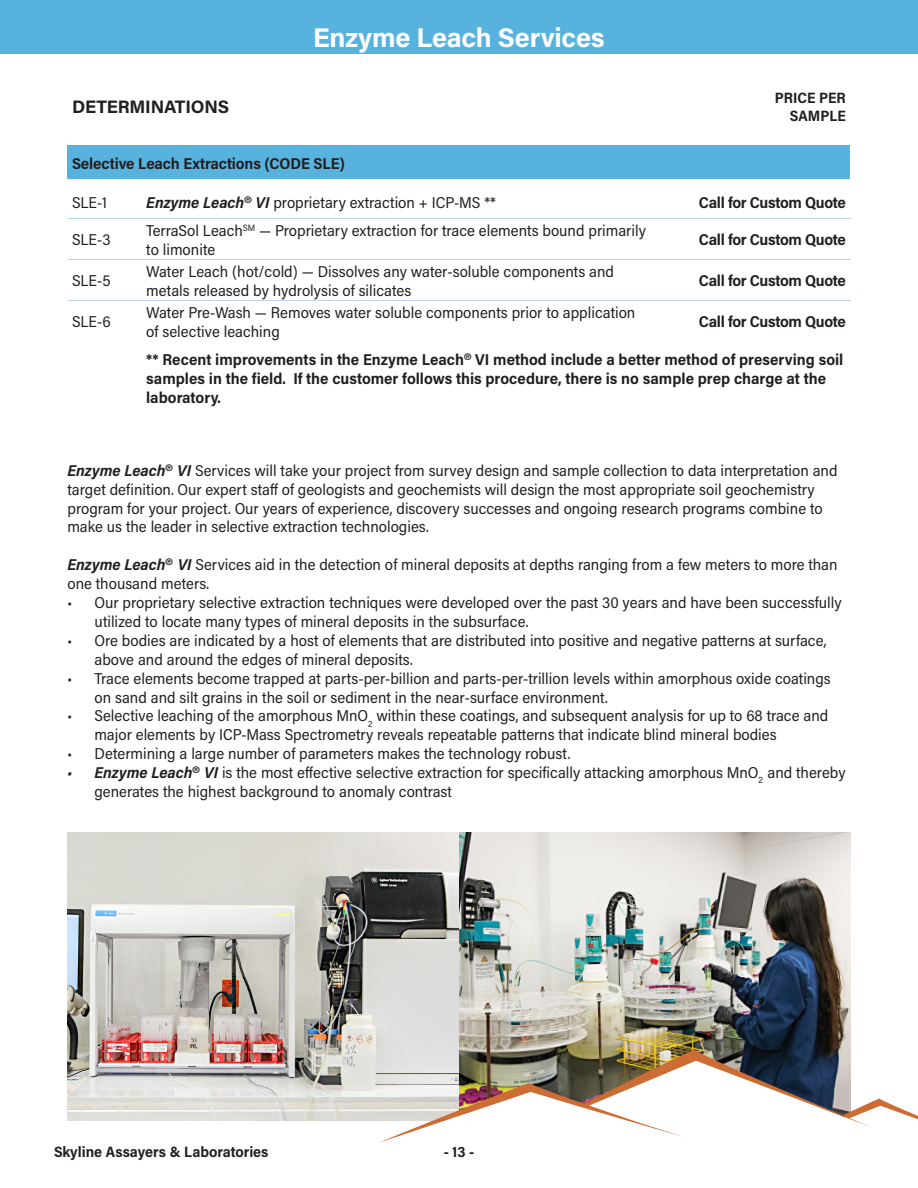
<style>
.page{position:relative;width:918px;height:1188px;background:#fff}
.page>*{position:absolute;margin:0;border:0;box-sizing:border-box;transform-origin:0 0}
.Chapter_Header{font:700 27px "Acumin Pro";letter-spacing:-.01em;color:#fff}
.Header_1{font:700 18px "Acumin Pro";letter-spacing:-.01em;color:#231f20}
.Body_-_Left{font:15.75px/18.9px "Acumin Pro Semi Cond";color:#231f20}
.Body_-_Left-2{font:700 15.75px/18.9px "Acumin Pro Semi Cond";color:#231f20}
.Body_-_Right_BOLD{font:700 15.75px "Acumin Pro Semi Cond";letter-spacing:-.02em;color:#231f20}
.Header_2{font:700 15.75px "Acumin Pro Semi Cond";letter-spacing:-.01em;color:#231f20}
.t1{font:700 15px/18px "Acumin Pro Semi Cond";color:#231f20;text-align:right}
.s1{font-weight:700;font-style:italic}
</style>
<div class="page">
<div style="left:0;top:0;width:918px;height:54px;background:#58b2de"></div>
<img style="left:68px;top:833px;width:391px;height:287px">
<img style="left:459px;top:833px;width:391px;height:217px">
<svg style="left:378px;top:1050px;width:540px;height:93px"></svg>
<div style="left:68px;top:145px;width:782px;height:34px;background:#58b2de"></div>
<hr style="left:68px;top:218px;width:74px;height:1px;background:#b7d1e9">
<hr style="left:142px;top:218px;width:514px;height:1px;background:#b7d1e9">
<hr style="left:656px;top:218px;width:194px;height:1px;background:#b7d1e9">
<hr style="left:68px;top:259px;width:74px;height:1px;background:#b7d1e9">
<hr style="left:142px;top:259px;width:514px;height:1px;background:#b7d1e9">
<hr style="left:656px;top:259px;width:194px;height:1px;background:#b7d1e9">
<hr style="left:68px;top:300px;width:74px;height:1px;background:#b7d1e9">
<hr style="left:142px;top:300px;width:514px;height:1px;background:#b7d1e9">
<hr style="left:656px;top:300px;width:194px;height:1px;background:#b7d1e9">
<p class="Chapter_Header" style="left:313px;top:18px;width:293px">Enzyme Leach Services</p>
<p class="Header_1" style="left:72px;top:95px;width:159px">DETERMINATIONS</p>
<p class="t1" style="left:775px;top:88px;width:73px">PRICE PER<br>SAMPLE</p>
<p class="Header_2" style="left:72px;top:152px;width:275px">Selective Leach Extractions (CODE SLE)</p>
<p class="Body_-_Left" style="left:72px;top:193px;width:37px">SLE-1</p>
<p class="Body_-_Left" style="left:146px;top:193px;width:351px"><span class="s1">Enzyme Leach</span><sup>®</sup> <span class="s1">VI</span> proprietary extraction + ICP-MS **</p>
<p class="Body_-_Right_BOLD" style="left:699px;top:192px;width:149px">Call for Custom Quote</p>
<p class="Body_-_Left" style="left:72px;top:230px;width:40px">SLE-3</p>
<p class="Body_-_Left" style="left:146px;top:220px;width:501px">TerraSol Leach<sup>SM</sup> — Proprietary extraction for trace elements bound primarily to limonite</p>
<p class="Body_-_Right_BOLD" style="left:699px;top:229px;width:149px">Call for Custom Quote</p>
<p class="Body_-_Left" style="left:72px;top:271px;width:40px">SLE-5</p>
<p class="Body_-_Left" style="left:146px;top:261px;width:469px">Water Leach (hot/cold) — Dissolves any water-soluble components and metals released by hydrolysis of silicates</p>
<p class="Body_-_Right_BOLD" style="left:699px;top:270px;width:149px">Call for Custom Quote</p>
<p class="Body_-_Left" style="left:72px;top:312px;width:40px">SLE-6</p>
<p class="Body_-_Left" style="left:146px;top:302px;width:491px">Water Pre-Wash — Removes water soluble components prior to application of selective leaching</p>
<p class="Body_-_Right_BOLD" style="left:699px;top:311px;width:149px">Call for Custom Quote</p>
<p class="Body_-_Left-2" style="left:146px;top:350px;width:699px">** Recent improvements in the Enzyme Leach<sup>®</sup> VI method include a better method of preserving soil samples in the field. If the customer follows this procedure, there is no sample prep charge at the laboratory.</p>
<p class="Body_-_Left" style="left:68px;top:460px;width:772px"><span class="s1">Enzyme Leach</span><sup>®</sup> <span class="s1">VI</span> Services will take your project from survey design and sample collection to data interpretation and target definition. Our expert staff of geologists and geochemists will design the most appropriate soil geochemistry program for your project. Our years of experience, discovery successes and ongoing research programs combine to make us the leader in selective extraction technologies.</p>
<p class="Body_-_Left" style="left:68px;top:555px;width:772px"><span class="s1">Enzyme Leach</span><sup>®</sup> <span class="s1">VI</span> Services aid in the detection of mineral deposits at depths ranging from a few meters to more than one thousand meters.</p>
<p class="Body_-_Left" style="left:94px;top:592px;width:749px;text-indent:-27px">• Our proprietary selective extraction techniques were developed over the past 30 years and have been successfully utilized to locate many types of mineral deposits in the subsurface.</p>
<p class="Body_-_Left" style="left:94px;top:630px;width:734px;text-indent:-27px">• Ore bodies are indicated by a host of elements that are distributed into positive and negative patterns at surface, above and around the edges of mineral deposits.</p>
<p class="Body_-_Left" style="left:94px;top:668px;width:738px;text-indent:-27px">• Trace elements become trapped at parts-per-billion and parts-per-trillion levels within amorphous oxide coatings on sand and silt grains in the soil or sediment in the near-surface environment.</p>
<p class="Body_-_Left" style="left:94px;top:706px;width:735px;text-indent:-27px">• Selective leaching of the amorphous MnO<sub>2</sub> within these coatings, and subsequent analysis for up to 68 trace and major elements by ICP-Mass Spectrometry reveals repeatable patterns that indicate blind mineral bodies</p>
<p class="Body_-_Left" style="left:68px;top:744px;width:504px">• Determining a large number of parameters makes the technology robust.</p>
<p class="Body_-_Left" style="left:94px;top:763px;width:753px;text-indent:-27px"><span class="s1">• Enzyme Leach</span><sup>®</sup> <span class="s1">VI</span> is the most effective selective extraction for specifically attacking amorphous MnO<sub>2</sub> and thereby generates the highest background to anomaly contrast</p>
<p class="t1" style="left:54px;top:1142px;width:216px">Skyline Assayers &amp; Laboratories</p>
<p class="t1" style="left:444px;top:1142px;width:32px">- 13 -</p>
</div>
